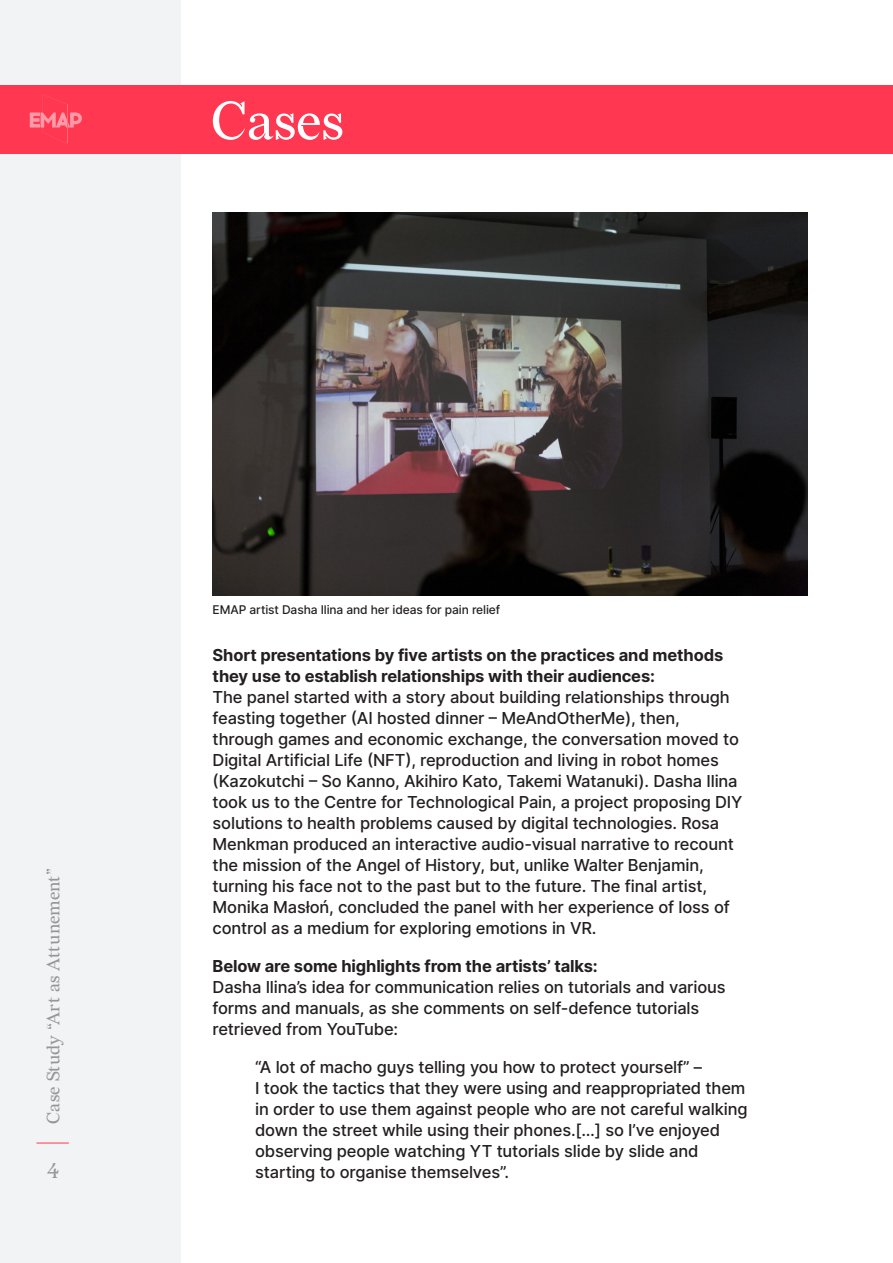
<style>
.page{position:relative;width:893px;height:1263px;background:#fff}
.page>*{position:absolute;margin:0;border:0;box-sizing:border-box;transform-origin:0 0}
.KAPITEL{font:54px "Redaction";color:#fff}
.t1{font:21px "Redaction";color:#939598}
.t2{font:18px "Redaction";letter-spacing:.005em;color:#939598}
.TEXT{font:500 16.5px/21px "Inter";letter-spacing:-.01em;color:#231f20}
.TEXT-2{font:500 12px "Inter";letter-spacing:-.01em;color:#231f20}
.s1{font-weight:700}
</style>
<div class="page">
<div style="left:0;top:0;width:181px;height:1262px;background:#f2f3f4"></div>
<div style="left:0;top:85px;width:893px;height:68px;background:#ff3750"></div>
<hr style="left:36px;top:1143px;width:33px;height:1px;background:#ff3750">
<svg style="left:30px;top:94px;width:52px;height:50px"></svg>
<hr style="left:67px;top:105px;width:1px;height:38px;background:#ff6a7b">
<img style="left:213px;top:213px;width:595px;height:382px">
<p class="KAPITEL" style="left:211px;top:88px;width:134px">Cases</p>
<p class="t2" style="left:42px;top:1123px;width:257px;rotate:-90deg">Case Study “Art as Attunement”</p>
<p class="t1" style="left:46px;top:1158px;width:14px">4</p>
<p class="TEXT-2" style="left:213px;top:601px;width:289px">EMAP artist Dasha Ilina and her ideas for pain relief</p>
<p class="TEXT" style="left:213px;top:644px;width:531px"><span class="s1">Short presentations by five artists on the practices and methods they use to establish relationships with their audiences:<br></span>The panel started with a story about building relationships through feasting together (AI hosted dinner – MeAndOtherMe), then, through games and economic exchange, the conversation moved to Digital Artificial Life (NFT), reproduction and living in robot homes (Kazokutchi – So Kanno, Akihiro Kato, Takemi Watanuki). Dasha Ilina took us to the Centre for Technological Pain, a project proposing DIY solutions to health problems caused by digital technologies. Rosa Menkman produced an interactive audio-visual narrative to recount the mission of the Angel of History, but, unlike Walter Benjamin, turning his face not to the past but to the future. The final artist, Monika Masłoń, concluded the panel with her experience of loss of control as a medium for exploring emotions in VR.</p>
<p class="TEXT" style="left:213px;top:955px;width:515px"><span class="s1">Below are some highlights from the artists’ talks:<br></span>Dasha Ilina’s idea for communication relies on tutorials and various forms and manuals, as she comments on self-defence tutorials retrieved from YouTube:</p>
<p class="TEXT" style="left:255px;top:1056px;width:494px">“A lot of macho guys telling you how to protect yourself” –<br>I took the tactics that they were using and reappropriated them in order to use them against people who are not careful walking down the street while using their phones.[…] so I’ve enjoyed observing people watching YT tutorials slide by slide and starting to organise themselves”.</p>
</div>
